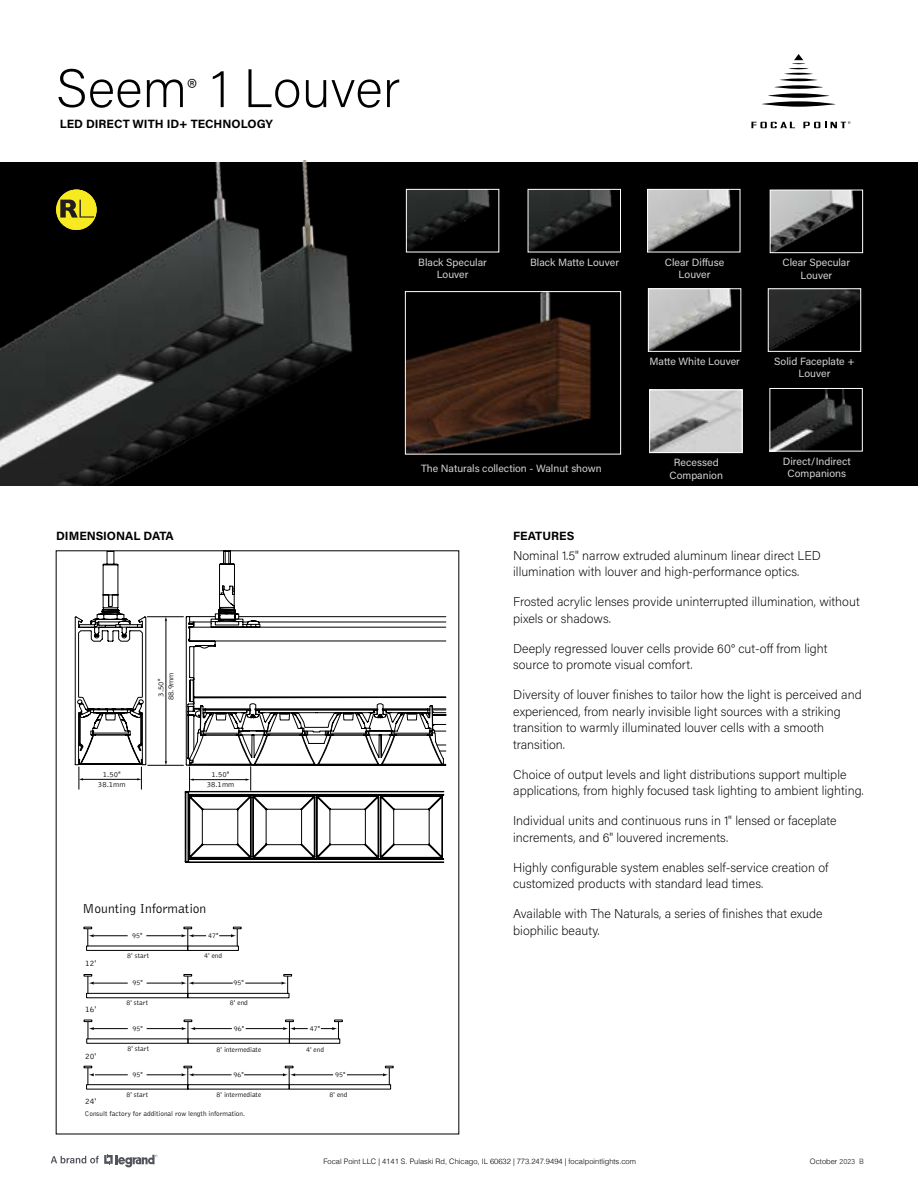
<style>
.page{position:relative;width:918px;height:1188px;background:#fff}
.page>*{position:absolute;margin:0;border:0;box-sizing:border-box;transform-origin:0 0}
.t1{font:200 54px "Acumin Pro";color:#000}
.t2{font:300 13.5px "Bell Gothic Std";color:#000}
.t3{font:200 12.75px/16.5px "Acumin Pro";color:#000}
.t4{font:700 12px "Acumin Pro";color:#000}
.t5{font:10.5px/12.6px "Acumin Pro";color:#d1d3d4;text-align:center}
.t6{font:300 8.4px "Bell Gothic Std";color:#000}
.t7{font:300 7.95px/10.1px "Bell Gothic";color:#000;text-align:center}
.t8{font:300 7.5px "Helvetica";color:#000}
.t9{font:300 7.2px "Bell Gothic Std";color:#000}
.s1{font-family:"Acumin Pro";font-weight:200}
</style>
<div class="page">
<div style="left:0;top:162px;width:918px;height:324px;background:#000"></div>
<svg style="left:762px;top:101px;width:74px;height:6px"></svg>
<svg style="left:768px;top:93px;width:62px;height:5px"></svg>
<svg style="left:774px;top:85px;width:49px;height:4px"></svg>
<hr style="left:780px;top:79px;width:38px;height:2px;background:#000;border-radius:50%">
<hr style="left:784px;top:73px;width:29px;height:2px;background:#000;border-radius:50%">
<svg style="left:788px;top:54px;width:21px;height:15px"></svg>
<svg style="left:751px;top:122px;width:44px;height:6px"></svg>
<svg style="left:803px;top:121px;width:47px;height:7px"></svg>
<svg style="left:51px;top:1154px;width:106px;height:14px"></svg>
<svg style="left:75px;top:551px;width:72px;height:238px"></svg>
<hr style="left:148px;top:765px;width:35px;height:1px;background:#000">
<hr style="left:147px;top:616px;width:36px;height:1px;background:#000">
<hr style="left:166px;top:620px;width:1px;height:142px;background:#000">
<svg style="left:184px;top:766px;width:261px;height:97px"></svg>
<svg style="left:185px;top:551px;width:261px;height:215px"></svg>
<hr style="left:94px;top:1028px;width:34px;height:1px;background:#000">
<hr style="left:147px;top:1028px;width:35px;height:1px;background:#000">
<svg style="left:84px;top:1020px;width:10px;height:19px"></svg>
<svg style="left:321px;top:1020px;width:22px;height:19px"></svg>
<hr style="left:195px;top:1028px;width:37px;height:1px;background:#000">
<svg style="left:182px;top:1020px;width:13px;height:19px"></svg>
<hr style="left:246px;top:1028px;width:37px;height:1px;background:#000">
<svg style="left:283px;top:1020px;width:25px;height:19px"></svg>
<hr style="left:95px;top:1075px;width:33px;height:1px;background:#000">
<hr style="left:147px;top:1075px;width:35px;height:1px;background:#000">
<svg style="left:84px;top:1066px;width:10px;height:19px"></svg>
<hr style="left:194px;top:1075px;width:38px;height:1px;background:#000">
<svg style="left:182px;top:1066px;width:12px;height:18px"></svg>
<hr style="left:244px;top:1075px;width:39px;height:1px;background:#000">
<hr style="left:295px;top:1075px;width:38px;height:1px;background:#000">
<svg style="left:283px;top:1066px;width:12px;height:19px"></svg>
<hr style="left:347px;top:1075px;width:36px;height:1px;background:#000">
<svg style="left:383px;top:1066px;width:10px;height:19px"></svg>
<div style="left:86px;top:993px;width:102px;height:5px;border:1px solid #000"></div>
<div style="left:188px;top:993px;width:101px;height:5px;border:1px solid #000"></div>
<hr style="left:94px;top:983px;width:34px;height:1px;background:#000">
<hr style="left:147px;top:983px;width:35px;height:1px;background:#000">
<svg style="left:84px;top:974px;width:10px;height:19px"></svg>
<hr style="left:194px;top:983px;width:39px;height:1px;background:#000">
<svg style="left:182px;top:974px;width:12px;height:19px"></svg>
<hr style="left:245px;top:983px;width:36px;height:1px;background:#000">
<svg style="left:281px;top:974px;width:11px;height:19px"></svg>
<div style="left:86px;top:946px;width:102px;height:5px;border:1px solid #000"></div>
<div style="left:188px;top:946px;width:51px;height:5px;border:1px solid #000"></div>
<hr style="left:94px;top:935px;width:34px;height:1px;background:#000">
<hr style="left:146px;top:935px;width:36px;height:1px;background:#000">
<svg style="left:84px;top:927px;width:10px;height:19px"></svg>
<svg style="left:182px;top:927px;width:24px;height:19px"></svg>
<svg style="left:219px;top:927px;width:22px;height:19px"></svg>
<img style="left:293px;top:161px;width:60px;height:220px">
<img style="left:0;top:162px;width:293px;height:324px">
<img style="left:408px;top:191px;width:82px;height:59px">
<div style="left:406px;top:189px;width:93px;height:63px;border:1px solid #fff"></div>
<img style="left:772px;top:192px;width:82px;height:59px">
<div style="left:770px;top:190px;width:93px;height:63px;border:1px solid #fff"></div>
<img style="left:530px;top:191px;width:82px;height:59px">
<div style="left:528px;top:189px;width:93px;height:63px;border:1px solid #fff"></div>
<img style="left:650px;top:290px;width:82px;height:60px">
<div style="left:648px;top:288px;width:93px;height:64px;border:1px solid #fff"></div>
<img style="left:649px;top:191px;width:82px;height:59px">
<div style="left:647px;top:189px;width:93px;height:63px;border:1px solid #fff"></div>
<img style="left:770px;top:290px;width:89px;height:60px">
<div style="left:768px;top:288px;width:93px;height:64px;border:1px solid #fff"></div>
<img style="left:651px;top:392px;width:89px;height:59px">
<div style="left:649px;top:390px;width:93px;height:63px;border:1px solid #fff"></div>
<img style="left:841px;top:390px;width:12px;height:40px">
<img style="left:772px;top:390px;width:69px;height:59px">
<div style="left:770px;top:388px;width:93px;height:63px;border:1px solid #fff"></div>
<img style="left:407px;top:293px;width:184px;height:159px">
<div style="left:405px;top:291px;width:216px;height:163px;border:1px solid #fff"></div>
<h1 class="t1" style="left:56px;top:51px;width:346px">Seem<sup>®</sup> 1 Louver</h1>
<p class="t4" style="left:60px;top:116px;width:214px">LED DIRECT WITH ID+ TECHNOLOGY</p>
<p class="t5" style="left:665px;top:255px;width:61px">Clear Diffuse<br>Louver</p>
<p class="t5" style="left:418px;top:255px;width:70px">Black Specular<br>Louver</p>
<p class="t5" style="left:783px;top:256px;width:69px">Clear Specular<br>Louver</p>
<p class="t5" style="left:530px;top:255px;width:90px">Black Matte Louver</p>
<p class="t5" style="left:421px;top:462px;width:182px">The Naturals collection - Walnut shown</p>
<p class="t5" style="left:650px;top:354px;width:92px">Matte White Louver</p>
<p class="t5" style="left:774px;top:354px;width:82px">Solid Faceplate +<br>Louver</p>
<p class="t5" style="left:669px;top:456px;width:55px">Recessed<br>Companion</p>
<p class="t5" style="left:783px;top:454px;width:69px">Direct/Indirect<br>Companions</p>
<p class="t4" style="left:56px;top:527px;width:119px">DIMENSIONAL DATA</p>
<p class="t4" style="left:513px;top:527px;width:63px">FEATURES</p>
<p class="t7" style="left:156px;top:700px;width:29px;rotate:-90deg">3.50"<br>88.9mm</p>
<p class="t7" style="left:98px;top:769px;width:29px">1.50"<br>38.1mm</p>
<p class="t7" style="left:207px;top:769px;width:29px">1.50"<br>38.1mm</p>
<p class="t2" style="left:82px;top:902px;width:125px">Mounting Information</p>
<p class="t6" style="left:85px;top:958px;width:13px">12'</p>
<p class="t6" style="left:85px;top:1005px;width:13px">16'</p>
<p class="t6" style="left:85px;top:1051px;width:13px">20'</p>
<p class="t6" style="left:85px;top:1097px;width:13px">24'</p>
<p class="t9" style="left:132px;top:932px;width:12px">95"</p>
<p class="t9" style="left:208px;top:932px;width:12px">47"</p>
<p class="t9" style="left:127px;top:952px;width:23px">8' start</p>
<p class="t9" style="left:204px;top:952px;width:20px">4' end</p>
<p class="t9" style="left:132px;top:979px;width:12px">95"</p>
<p class="t9" style="left:234px;top:979px;width:12px">95"</p>
<p class="t9" style="left:126px;top:999px;width:23px">8' start</p>
<p class="t9" style="left:230px;top:999px;width:20px">8' end</p>
<p class="t9" style="left:132px;top:1025px;width:12px">95"</p>
<p class="t9" style="left:234px;top:1025px;width:12px">96"</p>
<p class="t9" style="left:310px;top:1025px;width:12px">47"</p>
<p class="t9" style="left:127px;top:1045px;width:23px">8' start</p>
<p class="t9" style="left:306px;top:1046px;width:20px">4' end</p>
<p class="t9" style="left:217px;top:1046px;width:46px">8' intermediate</p>
<p class="t9" style="left:132px;top:1071px;width:12px">95"</p>
<p class="t9" style="left:234px;top:1071px;width:12px">96"</p>
<p class="t9" style="left:335px;top:1071px;width:12px">95"</p>
<p class="t9" style="left:126px;top:1091px;width:23px">8' start</p>
<p class="t9" style="left:217px;top:1091px;width:46px">8' intermediate</p>
<p class="t9" style="left:329px;top:1091px;width:20px">8' end</p>
<p class="t9" style="left:85px;top:1110px;width:162px">Consult factory for additional row length information.</p>
<p class="t3" style="left:513px;top:547px;width:309px">Nominal 1.5" narrow extruded aluminum linear direct LED illumination with louver and high-performance optics.</p>
<p class="t3" style="left:513px;top:593px;width:348px">Frosted acrylic lenses provide uninterrupted illumination, without pixels or shadows.</p>
<p class="t3" style="left:513px;top:640px;width:316px">Deeply regressed louver cells provide 60° cut-off from light source to promote visual comfort.</p>
<p class="t3" style="left:513px;top:686px;width:350px">Diversity of louver finishes to tailor how the light is perceived and experienced, from nearly invisible light sources with a striking transition to warmly illuminated louver cells with a smooth transition.</p>
<p class="t3" style="left:513px;top:766px;width:352px">Choice of output levels and light distributions support multiple applications, from highly focused task lighting to ambient lighting.</p>
<p class="t3" style="left:513px;top:812px;width:325px">Individual units and continuous runs in 1" lensed or faceplate increments, and 6" louvered increments.</p>
<p class="t3" style="left:513px;top:859px;width:317px">Highly configurable system enables self-service creation of customized products with standard lead times.</p>
<p class="t3" style="left:513px;top:905px;width:311px">Available with The Naturals, a series of finishes that exude biophilic beauty.</p>
<p class="t8" style="left:323px;top:1155px;width:314px">Focal Point LLC | 4141 S. Pulaski Rd, Chicago, IL 60632 | 773.247.9494 | focalpointlights.com</p>
<p class="t8" style="left:810px;top:1155px;width:55px">October <span class="s1">2023 B</span></p>
</div>
